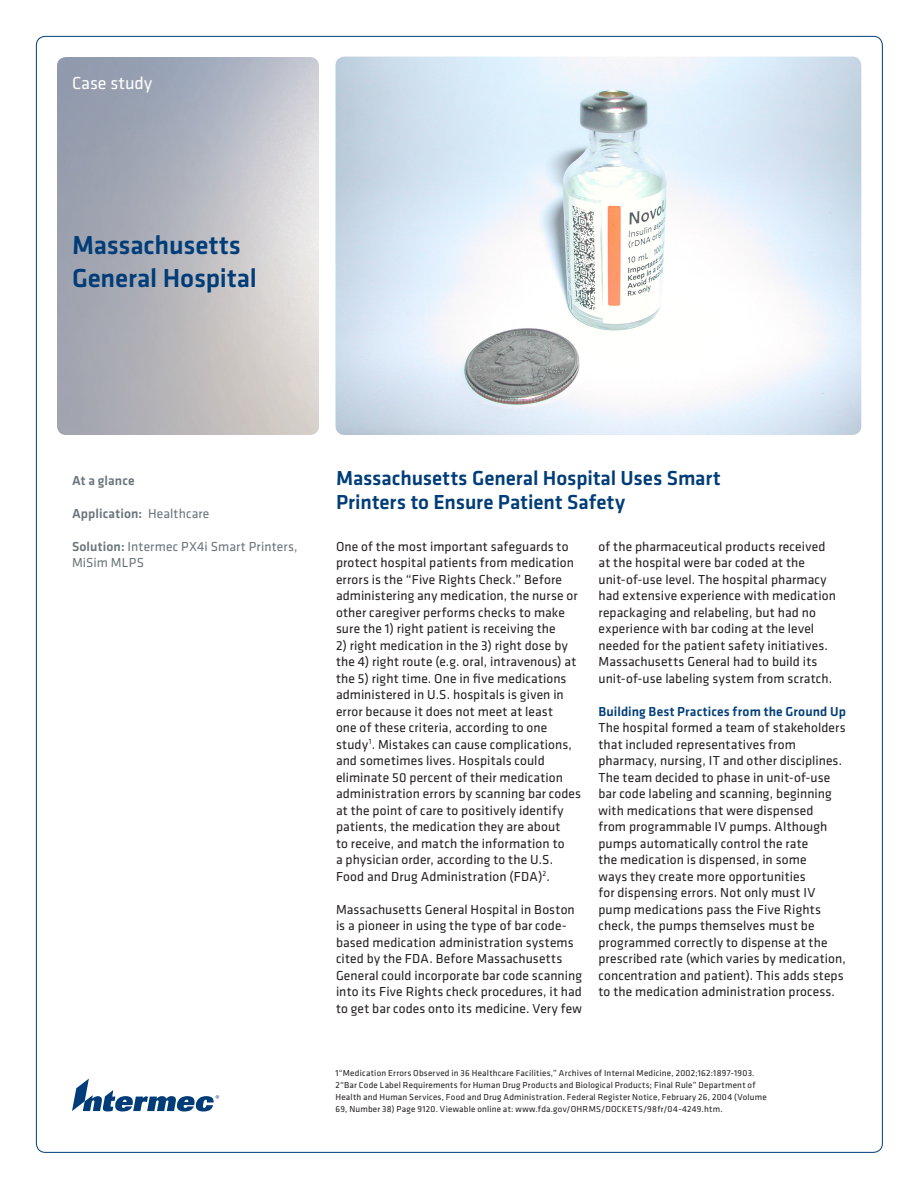
<style>
.page{position:relative;width:918px;height:1188px;background:#fff}
.page>*{position:absolute;margin:0;border:0;box-sizing:border-box;transform-origin:0 0}
.t1{font:500 27px/33px "Klavika";letter-spacing:-.005em;color:#003d78}
.t2{font:500 21px/24px "Klavika";letter-spacing:-.005em;color:#003d78}
.t3{font:18px "Klavika";color:#fff}
.t4{font:13.5px/16.5px "Klavika";letter-spacing:.01em;color:#231f20}
.t5{font:13.5px/16.5px "Klavika";letter-spacing:.01em;color:#6a747b}
.t6{font:500 13.5px "Klavika";letter-spacing:.01em;color:#003d78}
.t7{font:500 13.5px "Klavika";letter-spacing:.01em;color:#6a747b}
.t8{font:9px/12px "Klavika";letter-spacing:.025em;color:#231f20}
.s1{font-weight:400}
.s2{font-weight:500}
</style>
<div class="page">
<img style="left:336px;top:57px;width:525px;height:378px">
<svg style="left:72px;top:1079px;width:147px;height:32px"></svg>
<h3 class="t3" style="left:72px;top:71px;width:82px">Case study</h3>
<h1 class="t1" style="left:72px;top:227px;width:186px">Massachusetts<br>General Hospital</h1>
<p class="t7" style="left:72px;top:471px;width:64px">At a glance</p>
<p class="t7" style="left:72px;top:504px;width:139px">Application: <span class="s1">Healthcare</span></p>
<p class="t5" style="left:72px;top:537px;width:227px"><span class="s2">Solution:</span> Intermec PX4i Smart Printers,<br>MiSim MLPS</p>
<h2 class="t2" style="left:336px;top:465px;width:386px">Massachusetts General Hospital Uses Smart<br>Printers to Ensure Patient Safety</h2>
<p class="t4" style="left:336px;top:537px;width:243px">One of the most important safeguards to protect hospital patients from medication errors is the “Five Rights Check.” Before administering any medication, the nurse or other caregiver performs checks to make sure the 1) right patient is receiving the</p>
<p class="t4" style="left:336px;top:636px;width:247px">2) right medication in the 3) right dose by the 4) right route (e.g. oral, intravenous) at the 5) right time. One in five medications administered in U.S. hospitals is given in error because it does not meet at least<br>one of these criteria, according to one study<sup>1</sup>. Mistakes can cause complications, and sometimes lives. Hospitals could eliminate 50 percent of their medication administration errors by scanning bar codes at the point of care to positively identify patients, the medication they are about<br>to receive, and match the information to<br>a physician order, according to the U.S.<br>Food and Drug Administration (FDA)<sup>2</sup>.</p>
<p class="t4" style="left:336px;top:900px;width:248px">Massachusetts General Hospital in Boston is a pioneer in using the type of bar code&shy;based medication administration systems cited by the FDA. Before Massachusetts General could incorporate bar code scanning into its Five Rights check procedures, it had to get bar codes onto its medicine. Very few</p>
<p class="t4" style="left:598px;top:537px;width:239px">of the pharmaceutical products received at the hospital were bar coded at the unit-of-use level. The hospital pharmacy had extensive experience with medication repackaging and relabeling, but had no experience with bar coding at the level needed for the patient safety initiatives.<br>Massachusetts General had to build its unit-of-use labeling system from scratch.</p>
<p class="t6" style="left:598px;top:702px;width:249px">Building Best Practices from the Ground Up</p>
<p class="t4" style="left:598px;top:719px;width:249px">The hospital formed a team of stakeholders that included representatives from pharmacy, nursing, IT and other disciplines.<br>The team decided to phase in unit-of-use bar code labeling and scanning, beginning with medications that were dispensed<br>from programmable IV pumps. Although pumps automatically control the rate<br>the medication is dispensed, in some<br>ways they create more opportunities<br>for dispensing errors. Not only must IV pump medications pass the Five Rights check, the pumps themselves must be programmed correctly to dispense at the prescribed rate (which varies by medication, concentration and patient). This adds steps to the medication administration process.</p>
<p class="t8" style="left:336px;top:1067px;width:433px">1“Medication Errors Observed in 36 Healthcare Facilities,” Archives of Internal Medicine, 2002;162:1897-1903.<br>2“Bar Code Label Requirements for Human Drug Products and Biological Products; Final Rule” Department of Health and Human Services, Food and Drug Administration. Federal Register Notice, February 26, 2004 (Volume 69, Number 38) Page 9120. Viewable online at: www.fda.gov/OHRMS/DOCKETS/98fr/04-4249.htm.</p>
</div>
